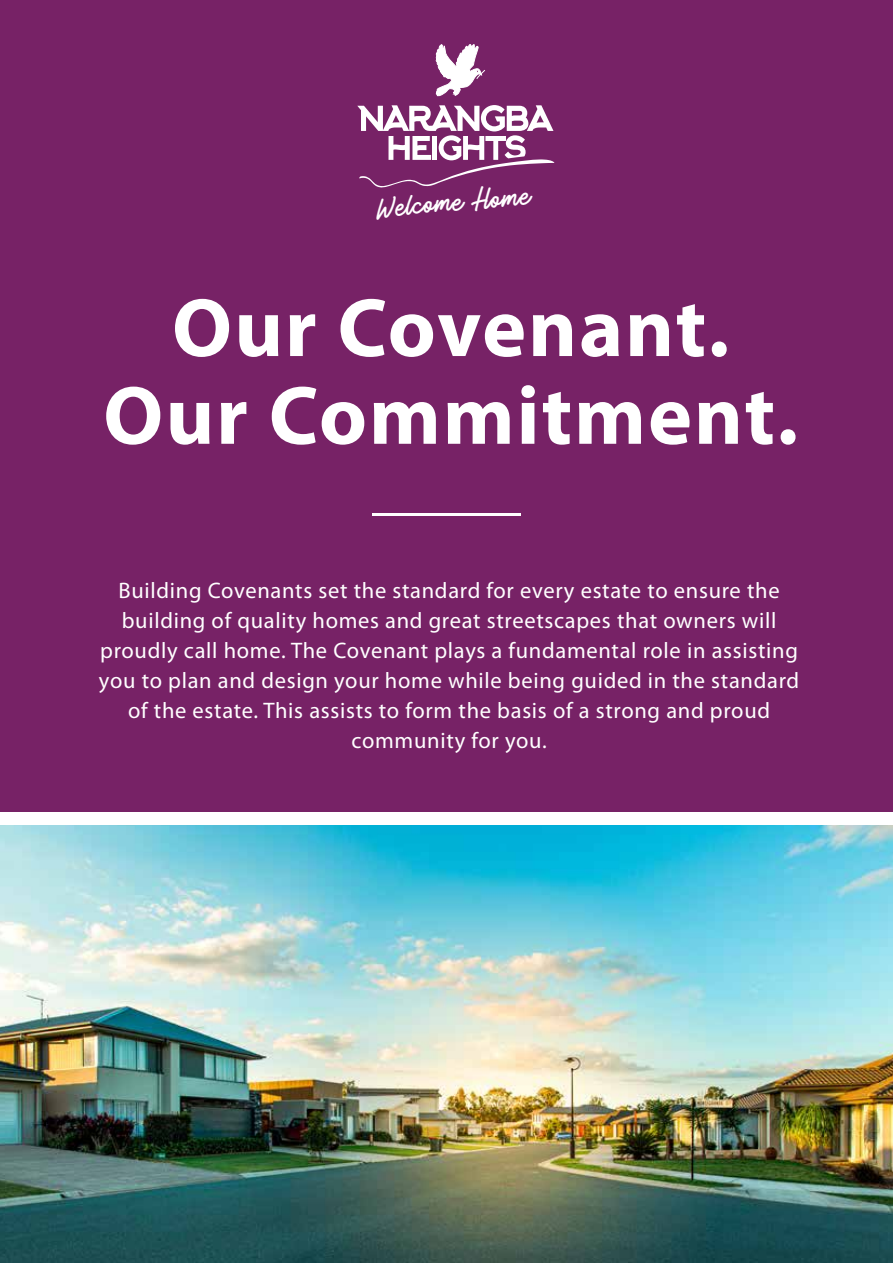
<style>
.page{position:relative;width:893px;height:1263px;background:#fff}
.page>*{position:absolute;margin:0;border:0;box-sizing:border-box;transform-origin:0 0}
.t1{font:700 83.4px/87.8px "Myriad Pro";letter-spacing:.025em;color:#fff;text-align:center}
.t2{font:35.4px "Auto Rich";color:#fff}
.t3{font:22.5px/30px "Myriad Pro";letter-spacing:.03em;color:#fff;text-align:center}
</style>
<div class="page">
<div style="left:0;top:0;width:893px;height:819px;background:#726"></div>
<hr style="left:372px;top:513px;width:149px;height:3px;background:#fff">
<img style="left:0;top:825px;width:893px;height:438px">
<div style="left:0;top:813px;width:893px;height:12px;background:#fff"></div>
<svg style="left:357px;top:105px;width:198px;height:83px"></svg>
<svg style="left:435px;top:44px;width:50px;height:52px"></svg>
<h2 class="t2" style="left:375px;top:194px;width:155px;rotate:-5deg">Welcome Home</h2>
<h1 class="t1" style="left:103px;top:281px;width:696px">Our Covenant.<br>Our Commitment.</h1>
<p class="t3" style="left:99px;top:575px;width:702px">Building Covenants set the standard for every estate to ensure the building of quality homes and great streetscapes that owners will proudly call home. The Covenant plays a fundamental role in assisting you to plan and design your home while being guided in the standard of the estate. This assists to form the basis of a strong and proud community for you.</p>
</div>
